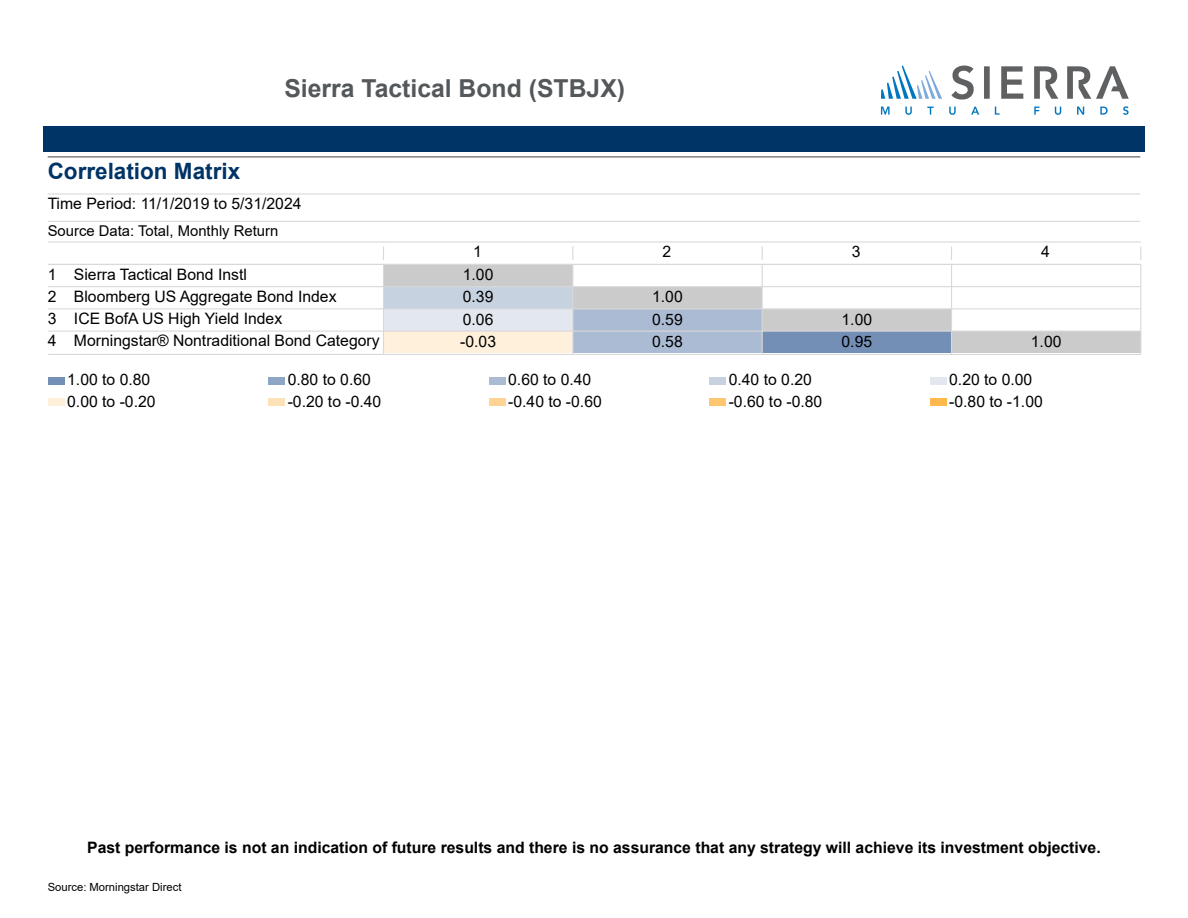
<style>
.page{position:relative;width:1188px;height:918px;background:#fff}
.page>*{position:absolute;margin:0;border:0;box-sizing:border-box;transform-origin:0 0}
.t1{font:700 24.75px "Arial";color:#54585a}
.t2{font:700 22.5px "Arial";color:#036}
.t3{font:15.75px/22.2px "Arial";color:#000}
.t4{font:700 15.75px "Arial";color:#000}
.t5{font:14.85px "Arial";color:#000}
.t6{font:11.25px "Arial";color:#000}
</style>
<div class="page">
<svg style="left:880px;top:65px;width:249px;height:50px"></svg>
<div style="left:43px;top:126px;width:1102px;height:26px;background:#036"></div>
<hr style="left:48px;top:156px;width:1092px;height:1px;background:#54585a">
<hr style="left:48px;top:193px;width:1092px;height:2px;background:#d9d9d9">
<hr style="left:48px;top:221px;width:1092px;height:1px;background:#d9d9d9">
<svg style="left:383px;top:246px;width:1px;height:14px"></svg>
<svg style="left:572px;top:246px;width:1px;height:14px"></svg>
<svg style="left:762px;top:246px;width:1px;height:14px"></svg>
<svg style="left:951px;top:246px;width:1px;height:14px"></svg>
<svg style="left:1140px;top:246px;width:1px;height:14px"></svg>
<hr style="left:48px;top:241px;width:1093px;height:2px;background:#d9d9d9">
<div style="left:384px;top:265px;width:188px;height:21px;background:#cbcbcb"></div>
<div style="left:384px;top:287px;width:188px;height:21px;background:#c7d2e1"></div>
<div style="left:573px;top:287px;width:189px;height:21px;background:#cbcbcb"></div>
<div style="left:384px;top:309px;width:188px;height:22px;background:#e3e8f0"></div>
<div style="left:573px;top:309px;width:189px;height:22px;background:#abbbd3"></div>
<div style="left:763px;top:309px;width:188px;height:22px;background:#cbcbcb"></div>
<div style="left:384px;top:332px;width:188px;height:21px;background:#fef0db"></div>
<div style="left:573px;top:332px;width:189px;height:21px;background:#abbbd3"></div>
<div style="left:763px;top:332px;width:188px;height:21px;background:#738fb6"></div>
<div style="left:952px;top:332px;width:188px;height:21px;background:#cbcbcb"></div>
<hr style="left:48px;top:264px;width:336px;height:1px;background:#d9d9d9">
<hr style="left:48px;top:286px;width:336px;height:1px;background:#d9d9d9">
<hr style="left:48px;top:308px;width:336px;height:1px;background:#d9d9d9">
<hr style="left:48px;top:331px;width:336px;height:1px;background:#d9d9d9">
<hr style="left:48px;top:354px;width:336px;height:1px;background:#d9d9d9">
<hr style="left:384px;top:264px;width:757px;height:1px;background:#d9d9d9">
<hr style="left:383px;top:264px;width:1px;height:90px;background:#d9d9d9">
<hr style="left:572px;top:264px;width:1px;height:90px;background:#d9d9d9">
<hr style="left:762px;top:264px;width:1px;height:90px;background:#d9d9d9">
<hr style="left:951px;top:264px;width:1px;height:90px;background:#d9d9d9">
<hr style="left:384px;top:286px;width:757px;height:1px;background:#d9d9d9">
<hr style="left:384px;top:308px;width:757px;height:1px;background:#d9d9d9">
<hr style="left:384px;top:331px;width:757px;height:1px;background:#d9d9d9">
<hr style="left:384px;top:354px;width:757px;height:1px;background:#d9d9d9">
<hr style="left:1140px;top:264px;width:1px;height:90px;background:#d9d9d9">
<div style="left:48px;top:377px;width:16px;height:8px;background:#738fb6"></div>
<div style="left:268px;top:377px;width:17px;height:8px;background:#8fa5c4"></div>
<div style="left:489px;top:377px;width:16px;height:8px;background:#abbbd3"></div>
<div style="left:709px;top:377px;width:17px;height:8px;background:#c7d2e1"></div>
<div style="left:930px;top:377px;width:16px;height:8px;background:#e3e8f0"></div>
<div style="left:48px;top:398px;width:16px;height:8px;background:#fef0db"></div>
<div style="left:268px;top:398px;width:17px;height:8px;background:#fee2b7"></div>
<div style="left:489px;top:398px;width:16px;height:8px;background:#fed494"></div>
<div style="left:709px;top:398px;width:17px;height:8px;background:#fec670"></div>
<div style="left:930px;top:398px;width:16px;height:8px;background:#feb84d"></div>
<h1 class="t1" style="left:284px;top:71px;width:342px">Sierra Tactical Bond (STBJX)</h1>
<h2 class="t2" style="left:48px;top:156px;width:194px">Correlation Matrix</h2>
<p class="t3" style="left:48px;top:193px;width:255px">Time Period: 11/1/2019 to 5/31/2024</p>
<p class="t5" style="left:48px;top:220px;width:232px">Source Data: Total, Monthly Return</p>
<p class="t3" style="left:473px;top:241px;width:10px">1</p>
<p class="t3" style="left:663px;top:241px;width:10px">2</p>
<p class="t3" style="left:852px;top:241px;width:10px">3</p>
<p class="t3" style="left:1041px;top:241px;width:10px">4</p>
<p class="t3" style="left:463px;top:264px;width:32px">1.00<br>0.39</p>
<p class="t3" style="left:48px;top:263px;width:334px">1 Sierra Tactical Bond Instl<br>2 Bloomberg US Aggregate Bond Index<br>3 ICE BofA US High Yield Index<br>4 Morningstar® Nontraditional Bond Category</p>
<p class="t3" style="left:67px;top:369px;width:85px">1.00 to 0.80</p>
<p class="t3" style="left:288px;top:369px;width:85px">0.80 to 0.60</p>
<p class="t3" style="left:508px;top:369px;width:85px">0.60 to 0.40</p>
<p class="t3" style="left:729px;top:369px;width:85px">0.40 to 0.20</p>
<p class="t3" style="left:949px;top:369px;width:85px">0.20 to 0.00</p>
<p class="t3" style="left:67px;top:390px;width:90px">0.00 to -0.20</p>
<p class="t3" style="left:288px;top:390px;width:95px">-0.20 to -0.40</p>
<p class="t3" style="left:508px;top:390px;width:95px">-0.40 to -0.60</p>
<p class="t3" style="left:729px;top:390px;width:95px">-0.60 to -0.80</p>
<p class="t3" style="left:949px;top:390px;width:95px">-0.80 to -1.00</p>
<p class="t3" style="left:652px;top:286px;width:32px">1.00</p>
<p class="t3" style="left:463px;top:308px;width:32px">0.06</p>
<p class="t3" style="left:652px;top:308px;width:32px">0.59</p>
<p class="t3" style="left:842px;top:308px;width:32px">1.00</p>
<p class="t3" style="left:460px;top:330px;width:37px">-0.03</p>
<p class="t3" style="left:652px;top:330px;width:32px">0.58</p>
<p class="t3" style="left:842px;top:330px;width:32px">0.95</p>
<p class="t3" style="left:1031px;top:330px;width:32px">1.00</p>
<p class="t4" style="left:87px;top:836px;width:1015px">Past performance is not an indication of future results and there is no assurance that any strategy will achieve its investment objective.</p>
<p class="t6" style="left:48px;top:879px;width:135px">Source: Morningstar Direct</p>
</div>
